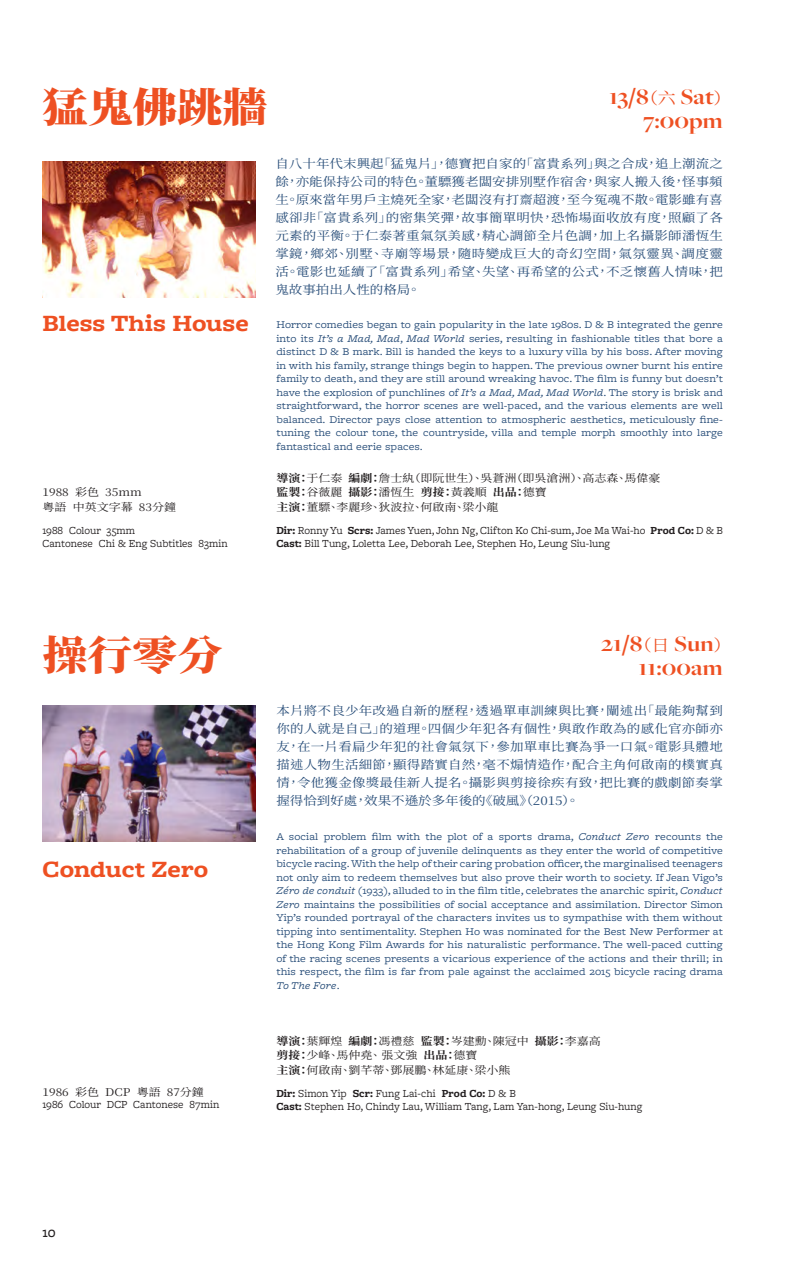
<style>
.page{position:relative;width:808px;height:1263px;background:#fff}
.page>*{position:absolute;margin:0;border:0;box-sizing:border-box;transform-origin:0 0}
.t1{font:800 40.5px "Source Han Serif TC";color:#ee5022;scale:1.11 1}
.t2{font:700 24.3px "Freight Macro Pro";color:#ee5022;scale:1.11 1}
.t3{font:700 22.95px "Freight Big Pro";color:#ee5022;scale:1.11 1}
.t4{font:500 15px "Freight Macro Pro";color:#231f20}
.t5{font:12.15px/18px "Source Han Serif TC";letter-spacing:.015em;color:#254b77;text-align:justify;scale:1.11 1}
.t6{font:11.25px "Freight Macro Pro";color:#231f20}
.t7{font:10.8px/13.5px "Freight Macro Pro";color:#254b77;text-align:justify;scale:1.11 1}
.t8{font:10.8px "Source Han Serif TC";color:#231f20;scale:1.11 1}
.t9{font:700 10.8px "Source Han Serif TC";color:#231f20;scale:1.11 1}
.s1{font-family:"Freight Macro Pro"}
.s2{font-family:"Source Han Serif TC";font-weight:400;font-size:16.2px}
.s3{font-style:italic}
.s4{font-weight:700}
.s5{font-weight:400}
</style>
<div class="page">
<img style="left:43px;top:162px;width:212px;height:136px">
<img style="left:43px;top:706px;width:212px;height:136px">
<p class="t1" style="left:43px;top:85px;width:204px">猛鬼佛跳牆</p>
<p class="t2" style="left:43px;top:306px;width:187px">Bless This House</p>
<p class="t8" style="left:43px;top:486px;width:91px">1988 彩色 35mm</p>
<p class="t8" style="left:43px;top:501px;width:122px">粵語 中英文字幕 83分鐘</p>
<p class="t6" style="left:43px;top:523px;width:94px">1988 Colour 35mm</p>
<p class="t6" style="left:43px;top:536px;width:187px">Cantonese Chi &amp; Eng Subtitles 83min</p>
<p class="t3" style="left:609px;top:81px;width:112px">13<span class="s1">/</span>8<span class="s2">（六</span> Sat<span class="s2">）</span></p>
<p class="t3" style="left:643px;top:105px;width:73px">7:00pm</p>
<p class="t5" style="left:275px;top:155px;width:405px">自八十年代末興起「猛鬼片」，德寶把自家的「富貴系列」與之合成，追上潮流之餘，亦能保持公司的特色。董驃獲老闆安排別墅作宿舍，與家人搬入後，怪事頻生。原來當年男戶主燒死全家，老闆沒有打齋超渡，至今冤魂不散。電影雖有喜感卻非「富貴系列」的密集笑彈，故事簡單明快，恐怖場面收放有度，照顧了各元素的平衡。于仁泰著重氣氛美感，精心調節全片色調，加上名攝影師潘恆生掌鏡，鄉郊、別墅、寺廟等場景，隨時變成巨大的奇幻空間，氣氛靈異、調度靈活。電影也延續了「富貴系列」希望、失望、再希望的公式，不乏懷舊人情味，把鬼故事拍出人性的格局。</p>
<p class="t7" style="left:276px;top:318px;width:404px">Horror comedies began to gain popularity in the late 1980s. D &amp; B integrated the genre into its <span class="s3">It’s a Mad, Mad</span>, <span class="s3">Mad World</span> series, resulting in fashionable titles that bore a distinct D &amp; B mark. Bill is handed the keys to a luxury villa by his boss. After moving in with his family, strange things begin to happen. The previous owner burnt his entire family to death, and they are still around wreaking havoc. The film is funny but doesn’t have the explosion of punchlines of <span class="s3">It’s a Mad, Mad, Mad World</span>. The story is brisk and straightforward, the horror scenes are well-paced, and the various elements are well balanced. Director pays close attention to atmospheric aesthetics, meticulously fine&shy;tuning the colour tone, the countryside, villa and temple morph smoothly into large fantastical and eerie spaces.</p>
<p class="t8" style="left:276px;top:472px;width:348px"><span class="s4">導演：</span>于仁泰 <span class="s4">編劇：</span>詹士紈（即阮世生）、吳蒼洲（即吳滄洲）、高志森、馬偉豪</p>
<p class="t9" style="left:276px;top:486px;width:245px">監製：<span class="s5">谷薇麗</span> 攝影：<span class="s5">潘恆生</span> 剪接：<span class="s5">黃義順</span> 出品：<span class="s5">德寶</span></p>
<p class="t8" style="left:276px;top:501px;width:202px"><span class="s4">主演：</span>董驃、李麗珍、狄波拉、何啟南、梁小龍</p>
<p class="t6" style="left:276px;top:523px;width:448px"><span class="s4">Dir:</span> Ronny Yu <span class="s4">Scrs:</span> James Yuen, John Ng, Clifton Ko Chi-sum, Joe Ma Wai-ho <span class="s4">Prod Co:</span> D &amp; B</p>
<p class="t6" style="left:276px;top:536px;width:335px"><span class="s4">Cast:</span> Bill Tung, Loletta Lee, Deborah Lee, Stephen Ho, Leung Siu-lung</p>
<p class="t1" style="left:43px;top:632px;width:164px">操行零分</p>
<p class="t2" style="left:43px;top:852px;width:151px">Conduct Zero</p>
<p class="t8" style="left:43px;top:1086px;width:147px">1986 彩色 DCP 粵語 87分鐘</p>
<p class="t6" style="left:43px;top:1097px;width:178px">1986 Colour DCP Cantonese 87min</p>
<p class="t3" style="left:601px;top:629px;width:119px">21<span class="s1">/</span>8<span class="s2">（日</span> Sun<span class="s2">）</span></p>
<p class="t3" style="left:639px;top:653px;width:77px">11:00am</p>
<p class="t5" style="left:276px;top:702px;width:404px">本片將不良少年改過自新的歷程，透過單車訓練與比賽，闡述出「最能夠幫到你的人就是自己」的道理。四個少年犯各有個性，與敢作敢為的感化官亦師亦友，在一片看扁少年犯的社會氣氛下，參加單車比賽為爭一口氣。電影具體地描述人物生活細節，顯得踏實自然，毫不煽情造作，配合主角何啟南的樸實真情，令他獲金像獎最佳新人提名。攝影與剪接徐疾有致，把比賽的戲劇節奏掌握得恰到好處，效果不遜於多年後的《破風》（2015）。</p>
<p class="t7" style="left:276px;top:829px;width:404px">A social problem film with the plot of a sports drama, <span class="s3">Conduct Zero</span> recounts the rehabilitation of a group of juvenile delinquents as they enter the world of competitive bicycle racing. With the help of their caring probation officer, the marginalised teenagers not only aim to redeem themselves but also prove their worth to society. If Jean Vigo’s</p>
<p class="t7" style="left:276px;top:883px;width:404px"><span class="s3">Zéro de conduit</span> (1933), alluded to in the film title, celebrates the anarchic spirit, <span class="s3">Conduct Zero</span> maintains the possibilities of social acceptance and assimilation. Director Simon Yip’s rounded portrayal of the characters invites us to sympathise with them without tipping into sentimentality. Stephen Ho was nominated for the Best New Performer at the Hong Kong Film Awards for his naturalistic performance. The well-paced cutting of the racing scenes presents a vicarious experience of the actions and their thrill; in this respect, the film is far from pale against the acclaimed 2015 bicycle racing drama <span class="s3">To The Fore</span>.</p>
<p class="t8" style="left:276px;top:1035px;width:294px"><span class="s4">導演：</span>葉輝煌 <span class="s4">編劇：</span>馮禮慈 <span class="s4">監製：</span>岑建勳、陳冠中 <span class="s4">攝影：</span>李嘉高</p>
<p class="t8" style="left:276px;top:1049px;width:183px"><span class="s4">剪接：</span>少峰、馬仲堯、 張文強 <span class="s4">出品：</span>德寶</p>
<p class="t8" style="left:276px;top:1063px;width:212px"><span class="s4">主演：</span>何啟南、劉芊蒂、鄧展鵬、林延康、梁小熊</p>
<p class="t6" style="left:276px;top:1085px;width:241px"><span class="s4">Dir:</span> Simon Yip <span class="s4">Scr:</span> Fung Lai-chi <span class="s4">Prod Co:</span> D &amp; B</p>
<p class="t6" style="left:276px;top:1098px;width:367px"><span class="s4">Cast:</span> Stephen Ho, Chindy Lau, William Tang, Lam Yan-hong, Leung Siu-hung</p>
<h3 class="t4" style="left:43px;top:1222px;width:15px">10</h3>
</div>
